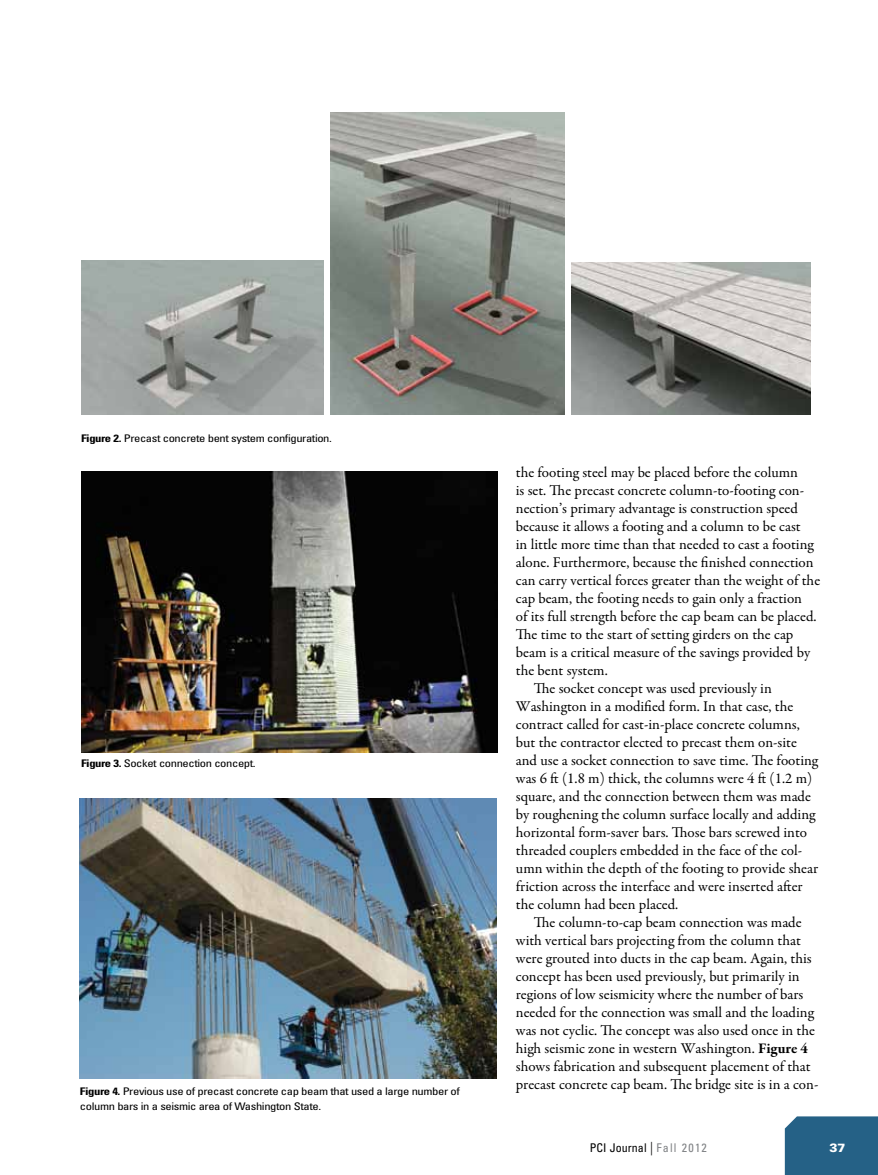
<style>
.page{position:relative;width:878px;height:1175px;background:#fff}
.page>*{position:absolute;margin:0;border:0;box-sizing:border-box;transform-origin:0 0}
.t1{font:15px "Garamond Premr Pro";color:#000}
.t2{font:condensed 12px "Univers LT Std";letter-spacing:.005em;color:#000}
.t3{font:900 12px "Univers LT Std";color:#fff}
.t4{font:condensed 10.5px/15px "Univers LT Std";letter-spacing:-.03em;color:#000;scale:1.2 1}
.s1{font-weight:700}
.s2{font-weight:300;font-size:13.5px}
.s3{color:#808285}
</style>
<div class="page">
<div style="left:784px;top:1116px;width:94px;height:58px;background:#256186"></div>
<img style="left:81px;top:261px;width:242px;height:153px">
<img style="left:330px;top:112px;width:234px;height:302px">
<img style="left:571px;top:262px;width:239px;height:152px">
<img style="left:81px;top:471px;width:417px;height:281px">
<img style="left:80px;top:798px;width:416px;height:280px">
<p class="t4" style="left:81px;top:431px;width:211px"><span class="s1">Figure 2.</span> Precast concrete bent system configuration.</p>
<p class="t4" style="left:81px;top:756px;width:147px"><span class="s1">Figure 3.</span> Socket connection concept.</p>
<p class="t4" style="left:80px;top:1083px;width:318px"><span class="s1">Figure 4.</span> Previous use of precast concrete cap beam that used a large number of column bars in a seismic area of Washington State.</p>
<p class="t1" style="left:516px;top:463px;width:284px">the footing steel may be placed before the column</p>
<p class="t1" style="left:516px;top:481px;width:290px">is set. The precast concrete column-to-footing con-</p>
<p class="t1" style="left:516px;top:499px;width:283px">nection’s primary advantage is construction speed</p>
<p class="t1" style="left:516px;top:517px;width:286px">because it allows a footing and a column to be cast</p>
<p class="t1" style="left:516px;top:535px;width:299px">in little more time than that needed to cast a footing</p>
<p class="t1" style="left:516px;top:553px;width:299px">alone. Furthermore, because the finished connection</p>
<p class="t1" style="left:516px;top:571px;width:306px">can carry vertical forces greater than the weight of the</p>
<p class="t1" style="left:516px;top:589px;width:288px">cap beam, the footing needs to gain only a fraction</p>
<p class="t1" style="left:516px;top:607px;width:302px">of its full strength before the cap beam can be placed.</p>
<p class="t1" style="left:516px;top:625px;width:279px">The time to the start of setting girders on the cap</p>
<p class="t1" style="left:516px;top:643px;width:296px">beam is a critical measure of the savings provided by</p>
<p class="t1" style="left:516px;top:661px;width:93px">the bent system.</p>
<p class="t1" style="left:534px;top:679px;width:239px">The socket concept was used previously in</p>
<p class="t1" style="left:516px;top:697px;width:279px">Washington in a modified form. In that case, the</p>
<p class="t1" style="left:516px;top:715px;width:285px">contract called for cast-in-place concrete columns,</p>
<p class="t1" style="left:516px;top:733px;width:282px">but the contractor elected to precast them on-site</p>
<p class="t1" style="left:516px;top:751px;width:304px">and use a socket connection to save time. The footing</p>
<p class="t1" style="left:516px;top:769px;width:298px">was 6 ft (1.8 m) thick, the columns were 4 ft (1.2 m)</p>
<p class="t1" style="left:516px;top:787px;width:297px">square, and the connection between them was made</p>
<p class="t1" style="left:516px;top:805px;width:301px">by roughening the column surface locally and adding</p>
<p class="t1" style="left:516px;top:823px;width:293px">horizontal form-saver bars. Those bars screwed into</p>
<p class="t1" style="left:516px;top:841px;width:288px">threaded couplers embedded in the face of the col-</p>
<p class="t1" style="left:516px;top:859px;width:304px">umn within the depth of the footing to provide shear</p>
<p class="t1" style="left:516px;top:877px;width:288px">friction across the interface and were inserted after</p>
<p class="t1" style="left:516px;top:895px;width:164px">the column had been placed.</p>
<p class="t1" style="left:534px;top:913px;width:269px">The column-to-cap beam connection was made</p>
<p class="t1" style="left:516px;top:931px;width:286px">with vertical bars projecting from the column that</p>
<p class="t1" style="left:516px;top:949px;width:297px">were grouted into ducts in the cap beam. Again, this</p>
<p class="t1" style="left:516px;top:967px;width:285px">concept has been used previously, but primarily in</p>
<p class="t1" style="left:516px;top:985px;width:289px">regions of low seismicity where the number of bars</p>
<p class="t1" style="left:516px;top:1003px;width:299px">needed for the connection was small and the loading</p>
<p class="t1" style="left:516px;top:1021px;width:300px">was not cyclic. The concept was also used once in the</p>
<p class="t1" style="left:516px;top:1039px;width:294px">high seismic zone in western Washington. <span class="s1">Figure 4</span></p>
<p class="t1" style="left:516px;top:1057px;width:296px">shows fabrication and subsequent placement of that</p>
<p class="t1" style="left:516px;top:1075px;width:304px">precast concrete cap beam. The bridge site is in a con-</p>
<p class="t2" style="left:589px;top:1140px;width:119px">PCI Journal <span class="s2">|</span> <span class="s3">Fall 2012</span></p>
<p class="t3" style="left:829px;top:1140px;width:18px">37</p>
</div>
